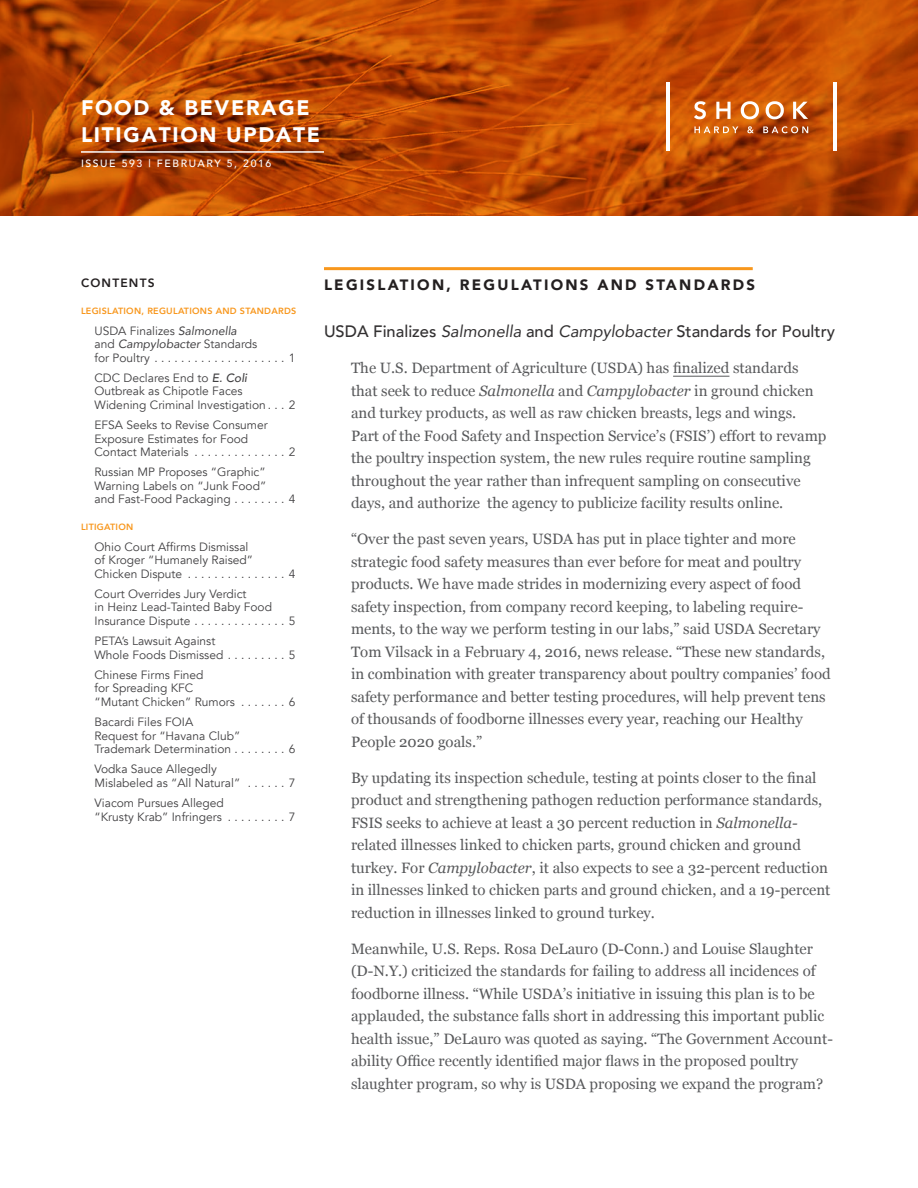
<style>
.page{position:relative;width:918px;height:1188px;background:#fff}
.page>*{position:absolute;margin:0;border:0;box-sizing:border-box;transform-origin:0 0}
.t1{font:900 21px/27px "Avenir";letter-spacing:.08em;color:#fff}
.t2{font:500 16.5px "Avenir";color:#333132}
.t3{font:15px/22.5px "Georgia";color:#58595b}
.t4{font:900 15px "Avenir";letter-spacing:.15em;color:#231f20}
.t5{font:12px/13.5px "Avenir";color:#414042}
.t6{font:800 12px "Avenir";letter-spacing:.1em;color:#231f20}
.t7{font:500 10.5px "Avenir";letter-spacing:.15em;color:#fff}
.t8{font:800 9px "Avenir";letter-spacing:.03em;color:#f8971d}
.s1{font-style:italic}
.s2{font-weight:500;font-style:italic}
.s3{font-weight:400;font-style:italic}
</style>
<div class="page">
<svg style="left:0;top:0;width:918px;height:216px;background:#b84603"></svg>
<hr style="left:81px;top:151px;width:243px;height:2px;background:#fff">
<hr style="left:324px;top:267px;width:429px;height:3px;background:#f8971d">
<hr style="left:673px;top:376px;width:56px;height:1px;background:#58595b">
<svg style="left:694px;top:101px;width:114px;height:18px"></svg>
<hr style="left:833px;top:83px;width:4px;height:68px;background:#fff">
<hr style="left:666px;top:83px;width:4px;height:68px;background:#fff">
<svg style="left:694px;top:126px;width:114px;height:7px"></svg>
<h1 class="t1" style="left:81px;top:94px;width:241px">FOOD &amp; BEVERAGE<br>LITIGATION UPDATE</h1>
<p class="t7" style="left:81px;top:155px;width:192px">ISSUE 593 | FEBRUARY 5, 2016</p>
<p class="t6" style="left:81px;top:274px;width:75px">CONTENTS</p>
<p class="t8" style="left:81px;top:304px;width:217px">LEGISLATION, REGULATIONS AND STANDARDS</p>
<p class="t5" style="left:94px;top:324px;width:202px">USDA Finalizes <span class="s1">Salmonella<br></span>and <span class="s1">Campylobacter</span> Standards<br>for Poultry . . . . . . . . . . . . . . . . . . . . 1</p>
<p class="t5" style="left:94px;top:371px;width:202px">CDC Declares End to <span class="s2">E. Coli<br></span>Outbreak as Chipotle Faces<br>Widening Criminal Investigation . . . 2</p>
<p class="t5" style="left:94px;top:418px;width:202px">EFSA Seeks to Revise Consumer<br>Exposure Estimates for Food<br>Contact Materials . . . . . . . . . . . . . . 2</p>
<p class="t5" style="left:94px;top:466px;width:202px">Russian MP Proposes “Graphic”<br>Warning Labels on “Junk Food”<br>and Fast-Food Packaging . . . . . . . . 4</p>
<p class="t8" style="left:81px;top:520px;width:54px">LITIGATION</p>
<p class="t5" style="left:94px;top:540px;width:202px">Ohio Court Affirms Dismissal<br>of Kroger “Humanely Raised”<br>Chicken Dispute . . . . . . . . . . . . . . . 4</p>
<p class="t5" style="left:94px;top:587px;width:202px">Court Overrides Jury Verdict<br>in Heinz Lead-Tainted Baby Food<br>Insurance Dispute . . . . . . . . . . . . . . 5</p>
<p class="t5" style="left:94px;top:634px;width:202px">PETA’s Lawsuit Against<br>Whole Foods Dismissed . . . . . . . . . 5</p>
<p class="t5" style="left:94px;top:668px;width:202px">Chinese Firms Fined<br>for Spreading KFC<br>“Mutant Chicken” Rumors . . . . . . . 6</p>
<p class="t5" style="left:94px;top:715px;width:202px">Bacardi Files FOIA<br>Request for “Havana Club”<br>Trademark Determination . . . . . . . . 6</p>
<p class="t5" style="left:94px;top:763px;width:202px">Vodka Sauce Allegedly<br>Mislabeled as “All Natural” . . . . . . 7</p>
<p class="t5" style="left:94px;top:796px;width:202px">Viacom Pursues Alleged<br>“Krusty Krab” Infringers . . . . . . . . . 7</p>
<p class="t4" style="left:324px;top:272px;width:433px">LEGISLATION, REGULATIONS AND STANDARDS</p>
<p class="t2" style="left:324px;top:317px;width:513px">USDA Finalizes <span class="s3">Salmonella</span> and <span class="s3">Campylobacter</span> Standards for Poultry</p>
<p class="t3" style="left:351px;top:357px;width:477px">The U.S. Department of Agriculture (USDA) has finalized standards that seek to reduce <span class="s1">Salmonella</span> and <span class="s1">Campylobacter</span> in ground chicken and turkey products, as well as raw chicken breasts, legs and wings.<br>Part of the Food Safety and Inspection Service’s (FSIS’) effort to revamp the poultry inspection system, the new rules require routine sampling throughout the year rather than infrequent sampling on consecutive days, and authorize the agency to publicize facility results online.</p>
<p class="t3" style="left:351px;top:528px;width:481px">“Over the past seven years, USDA has put in place tighter and more strategic food safety measures than ever before for meat and poultry products. We have made strides in modernizing every aspect of food safety inspection, from company record keeping, to labeling require&shy;ments, to the way we perform testing in our labs,” said USDA Secretary Tom Vilsack in a February 4, 2016, news release. “These new standards, in combination with greater transparency about poultry companies’ food safety performance and better testing procedures, will help prevent tens of thousands of foodborne illnesses every year, reaching our Healthy People 2020 goals.”</p>
<p class="t3" style="left:351px;top:767px;width:481px">By updating its inspection schedule, testing at points closer to the final product and strengthening pathogen reduction performance standards, FSIS seeks to achieve at least a 30 percent reduction in <span class="s1">Salmonella&shy;</span>related illnesses linked to chicken parts, ground chicken and ground turkey. For <span class="s1">Campylobacter</span>, it also expects to see a 32-percent reduction in illnesses linked to chicken parts and ground chicken, and a 19-percent reduction in illnesses linked to ground turkey.</p>
<p class="t3" style="left:351px;top:938px;width:483px">Meanwhile, U.S. Reps. Rosa DeLauro (D-Conn.) and Louise Slaughter (D-N.Y.) criticized the standards for failing to address all incidences of foodborne illness. “While USDA’s initiative in issuing this plan is to be applauded, the substance falls short in addressing this important public health issue,” DeLauro was quoted as saying. “The Government Account&shy;ability Office recently identified major flaws in the proposed poultry slaughter program, so why is USDA proposing we expand the program?</p>
</div>
